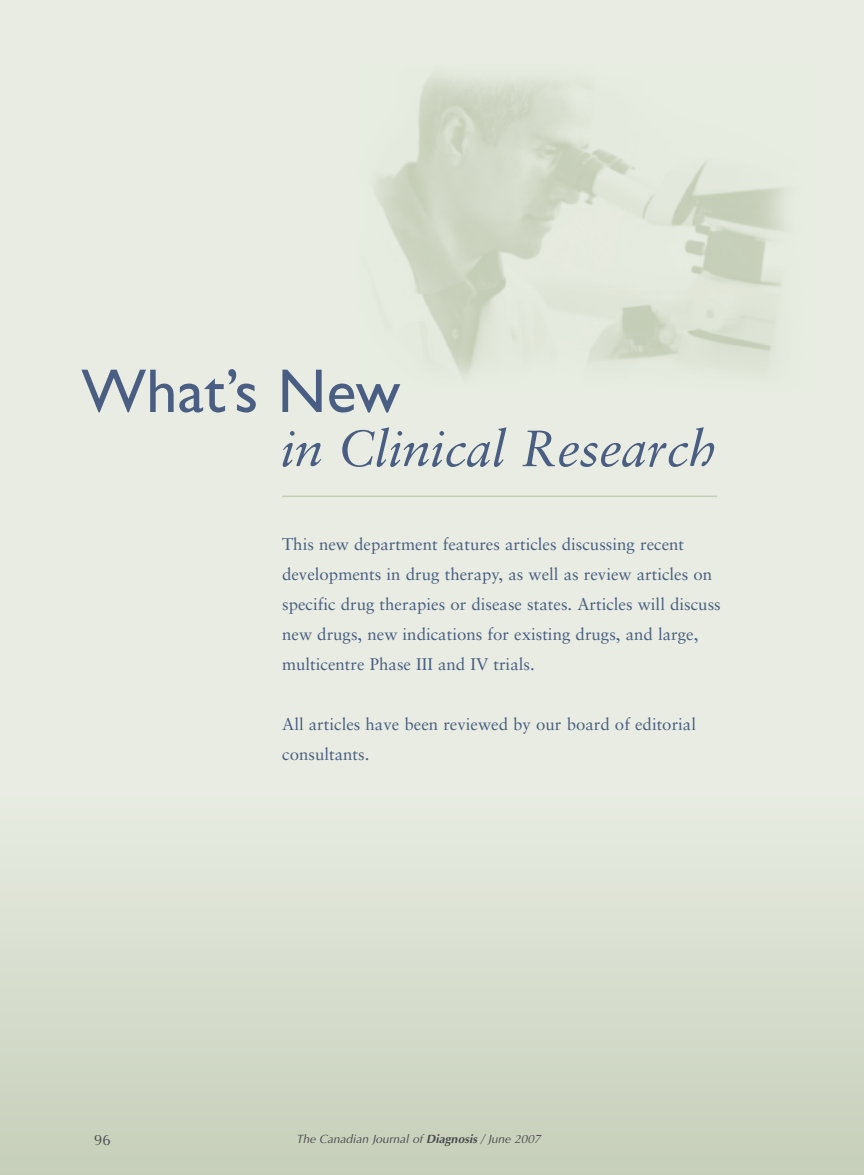
<style>
.page{position:relative;width:864px;height:1175px;background:#fff}
.page>*{position:absolute;margin:0;border:0;box-sizing:border-box;transform-origin:0 0}
.t1{font:62.1px "Gill Sans";letter-spacing:.005em;color:#495e82}
.t2{font:italic 51px "Sabon";letter-spacing:-.005em;color:#495e82}
.t3{font:16.8px/30px "Sabon";color:#495e82}
.t4{font:15px "Optima";color:#4d4d4d}
.t5{font:italic 12px "Optima";color:#4d4d4d}
.s1{font-weight:700}
</style>
<div class="page">
<div style="left:0;top:0;width:864px;height:1174px;background:#e8ece2"></div>
<div style="left:0;top:796px;width:864px;height:378px;background:linear-gradient(to bottom,#e8ece2,#c7cfba)"></div>
<img style="left:374px;top:75px;width:412px;height:301px">
<hr style="left:282px;top:495px;width:435px;height:2px;background:#c4cdb7">
<h1 class="t1" style="left:81px;top:367px;width:320px">What’s New</h1>
<h2 class="t2" style="left:281px;top:427px;width:438px">in Clinical Research</h2>
<p class="t3" style="left:282px;top:530px;width:440px">This new department features articles discussing recent developments in drug therapy, as well as review articles on specific drug therapies or disease states. Articles will discuss new drugs, new indications for existing drugs, and large, multicentre Phase III and IV trials.</p>
<p class="t3" style="left:282px;top:710px;width:415px">All articles have been reviewed by our board of editorial consultants.</p>
<p class="t4" style="left:94px;top:1131px;width:18px">96</p>
<p class="t5" style="left:296px;top:1131px;width:246px">The Canadian Journal of <span class="s1">Diagnosis</span> / June 2007</p>
</div>
